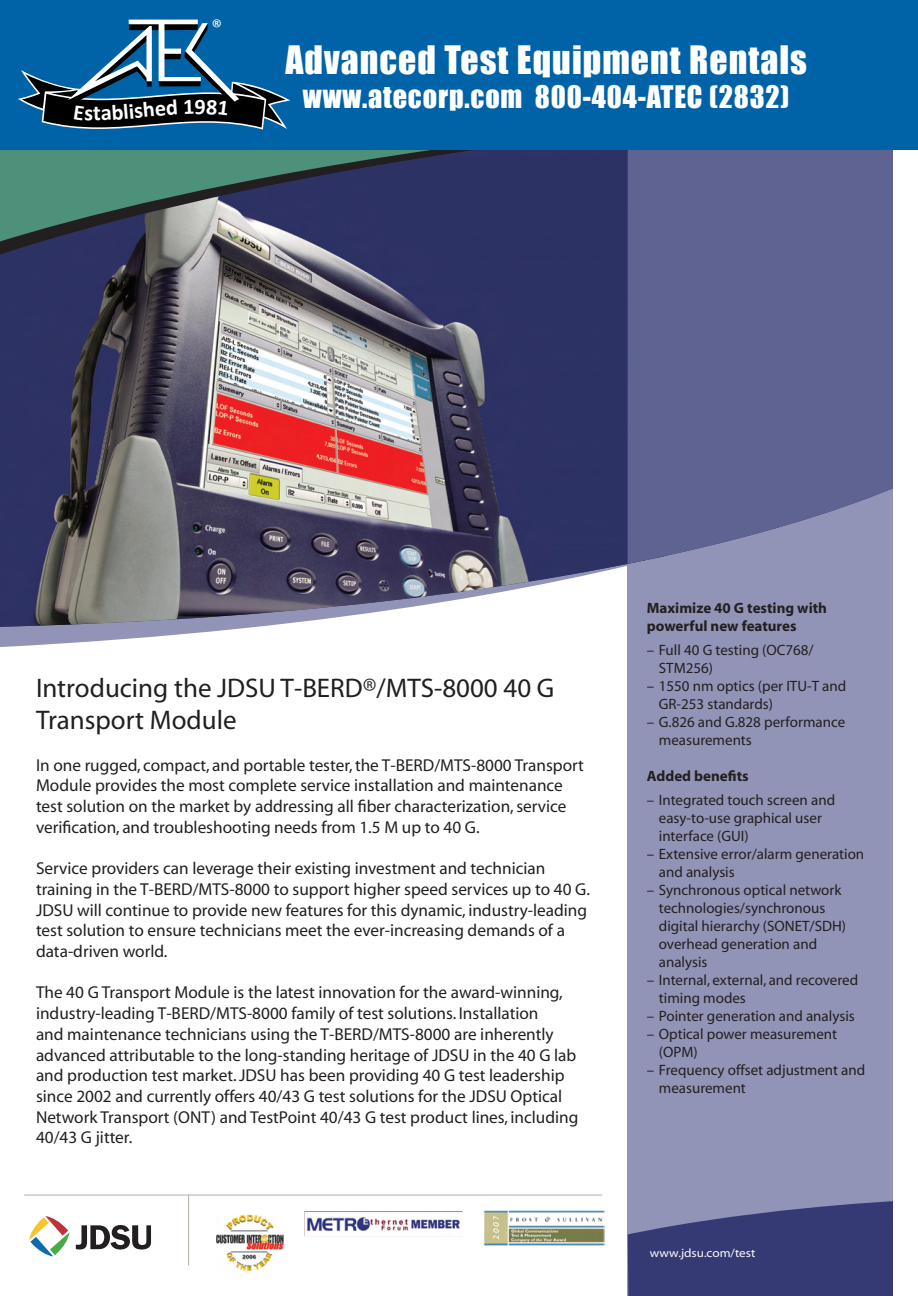
<style>
.page{position:relative;width:918px;height:1296px;background:#fff}
.page>*{position:absolute;margin:0;border:0;box-sizing:border-box;transform-origin:0 0}
.t1{font:36px "Impact";letter-spacing:.03em;color:#fff}
.t2{font:28.5px "Impact";letter-spacing:.03em;color:#fff}
.t3{font:27px/32.4px "Myriad";color:#231f20}
.t4{font:700 22.2px "Calibri";color:#fff}
.t5{font:21.3px "Calibri";color:#fff}
.t6{font:17.25px/20.7px "Myriad";color:#231f20}
.t7{font:15px/18px "Myriad";color:#231f20}
.t8{font:700 15px/18px "Myriad";color:#231f20}
.t9{font:12px "Myriad MM 400 700";color:#fff}
</style>
<div class="page">
<div style="left:628px;top:33px;width:265px;height:1263px;background:#9194b6"></div>
<svg style="left:0;top:629px;width:628px;height:24px"></svg>
<img style="left:0;top:150px;width:628px;height:479px">
<svg style="left:628px;top:1201px;width:265px;height:95px"></svg>
<svg style="left:628px;top:150px;width:265px;height:414px;fill:#5f6392"></svg>
<hr style="left:24px;top:1195px;width:578px;height:1px;background:#b4afa7">
<svg style="left:29px;top:1216px;width:41px;height:40px"></svg>
<svg style="left:76px;top:1225px;width:75px;height:25px"></svg>
<img style="left:484px;top:1210px;width:121px;height:36px">
<img style="left:304px;top:1211px;width:159px;height:25px">
<img style="left:216px;top:1215px;width:68px;height:56px">
<hr style="left:188px;top:1195px;width:1px;height:70px;background:#b4afa7">
<div style="left:0;top:0;width:918px;height:150px;background:#0063a7"></div>
<svg style="left:18px;top:20px;width:272px;height:110px"></svg>
<p class="t5" style="left:211px;top:14px;width:12px">®</p>
<p class="t4" style="left:93px;top:99px;width:9px">t</p>
<p class="t4" style="left:122px;top:98px;width:44px;rotate:-5deg">lishe</p>
<p class="t4" style="left:195px;top:92px;width:13px">9</p>
<h1 class="t1" style="left:285px;top:32px;width:523px">Advanced Test Equipment Rentals</h1>
<h2 class="t2" style="left:303px;top:75px;width:488px">www.atecorp.com 800-404-ATEC (2832)</h2>
<h3 class="t3" style="left:36px;top:673px;width:520px">Introducing the JDSU T-BERD®/MTS-8000 40 G<br>Transport Module</h3>
<p class="t6" style="left:36px;top:755px;width:549px">In one rugged, compact, and portable tester, the T-BERD/MTS-8000 Transport Module provides the most complete service installation and maintenance test solution on the market by addressing all fiber characterization, service verification, and troubleshooting needs from 1.5 M up to 40 G.</p>
<p class="t6" style="left:36px;top:859px;width:555px">Service providers can leverage their existing investment and technician training in the T-BERD/MTS-8000 to support higher speed services up to 40 G.<br>JDSU will continue to provide new features for this dynamic, industry-leading test solution to ensure technicians meet the ever-increasing demands of a data-driven world.</p>
<p class="t6" style="left:36px;top:983px;width:544px">The 40 G Transport Module is the latest innovation for the award-winning, industry-leading T-BERD/MTS-8000 family of test solutions. Installation<br>and maintenance technicians using the T-BERD/MTS-8000 are inherently advanced attributable to the long-standing heritage of JDSU in the 40 G lab and production test market. JDSU has been providing 40 G test leadership since 2002 and currently offers 40/43 G test solutions for the JDSU Optical Network Transport (ONT) and TestPoint 40/43 G test product lines, including 40/43 G jitter.</p>
<p class="t8" style="left:647px;top:599px;width:182px">Maximize 40 G testing with powerful new features</p>
<p class="t7" style="left:659px;top:642px;width:156px;text-indent:-12px">– Full 40 G testing (OC768/<br>STM256)</p>
<p class="t7" style="left:659px;top:678px;width:189px;text-indent:-12px">– 1550 nm optics (per ITU-T and<br>GR-253 standards)</p>
<p class="t7" style="left:659px;top:714px;width:188px;text-indent:-12px">– G.826 and G.828 performance measurements</p>
<p class="t8" style="left:647px;top:767px;width:103px">Added benefits</p>
<p class="t7" style="left:659px;top:792px;width:178px;text-indent:-12px">– Integrated touch screen and easy-to-use graphical user interface (GUI)</p>
<p class="t7" style="left:659px;top:846px;width:207px;text-indent:-12px">– Extensive error/alarm generation and analysis</p>
<p class="t7" style="left:659px;top:882px;width:189px;text-indent:-12px">– Synchronous optical network technologies/synchronous digital hierarchy (SONET/SDH) overhead generation and analysis</p>
<p class="t7" style="left:659px;top:972px;width:201px;text-indent:-12px">– Internal, external, and recovered timing modes</p>
<p class="t7" style="left:647px;top:1008px;width:209px">– Pointer generation and analysis</p>
<p class="t7" style="left:659px;top:1026px;width:180px;text-indent:-12px">– Optical power measurement (OPM)</p>
<p class="t7" style="left:659px;top:1062px;width:208px;text-indent:-12px">– Frequency offset adjustment and measurement</p>
<p class="t9" style="left:650px;top:1247px;width:107px">www.jdsu.com/test</p>
</div>
